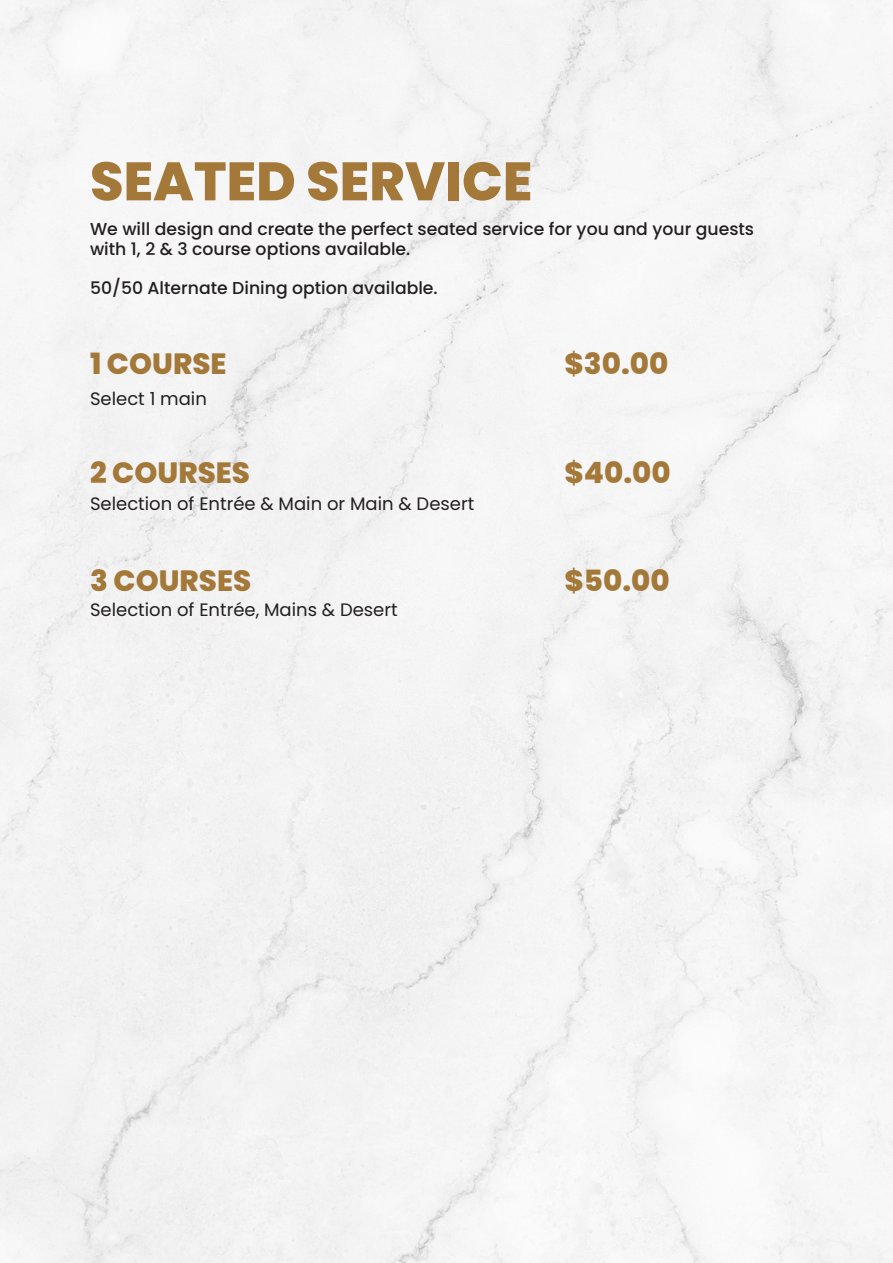
<style>
.page{position:relative;width:893px;height:1263px;background:#f4f4f4}
.page>*{position:absolute;margin:0;border:0;box-sizing:border-box;transform-origin:0 0}
.t1{font:800 54px "Poppins";color:#a47839}
.t2{font:800 29.25px "Poppins";color:#a47839}
.t3{font:18px "Poppins";color:#231f20}
.t4{font:500 17.25px/20.7px "Poppins";color:#231f20}
</style>
<div class="page">
<p class="t1" style="left:90px;top:150px;width:444px">SEATED SERVICE</p>
<p class="t4" style="left:90px;top:218px;width:666px">We will design and create the perfect seated service for you and your guests with 1, 2 &amp; 3 course options available.</p>
<p class="t4" style="left:90px;top:278px;width:349px">50/50 Alternate Dining option available.</p>
<p class="t2" style="left:90px;top:347px;width:138px">1 COURSE</p>
<p class="t2" style="left:565px;top:347px;width:105px">$30.00</p>
<p class="t3" style="left:90px;top:388px;width:118px">Select 1 main</p>
<p class="t2" style="left:90px;top:456px;width:162px">2 COURSES</p>
<p class="t2" style="left:565px;top:456px;width:108px">$40.00</p>
<p class="t3" style="left:90px;top:493px;width:386px">Selection of Entrée &amp; Main or Main &amp; Desert</p>
<p class="t2" style="left:90px;top:564px;width:163px">3 COURSES</p>
<p class="t2" style="left:565px;top:564px;width:107px">$50.00</p>
<p class="t3" style="left:90px;top:599px;width:309px">Selection of Entrée, Mains &amp; Desert</p>
</div>
